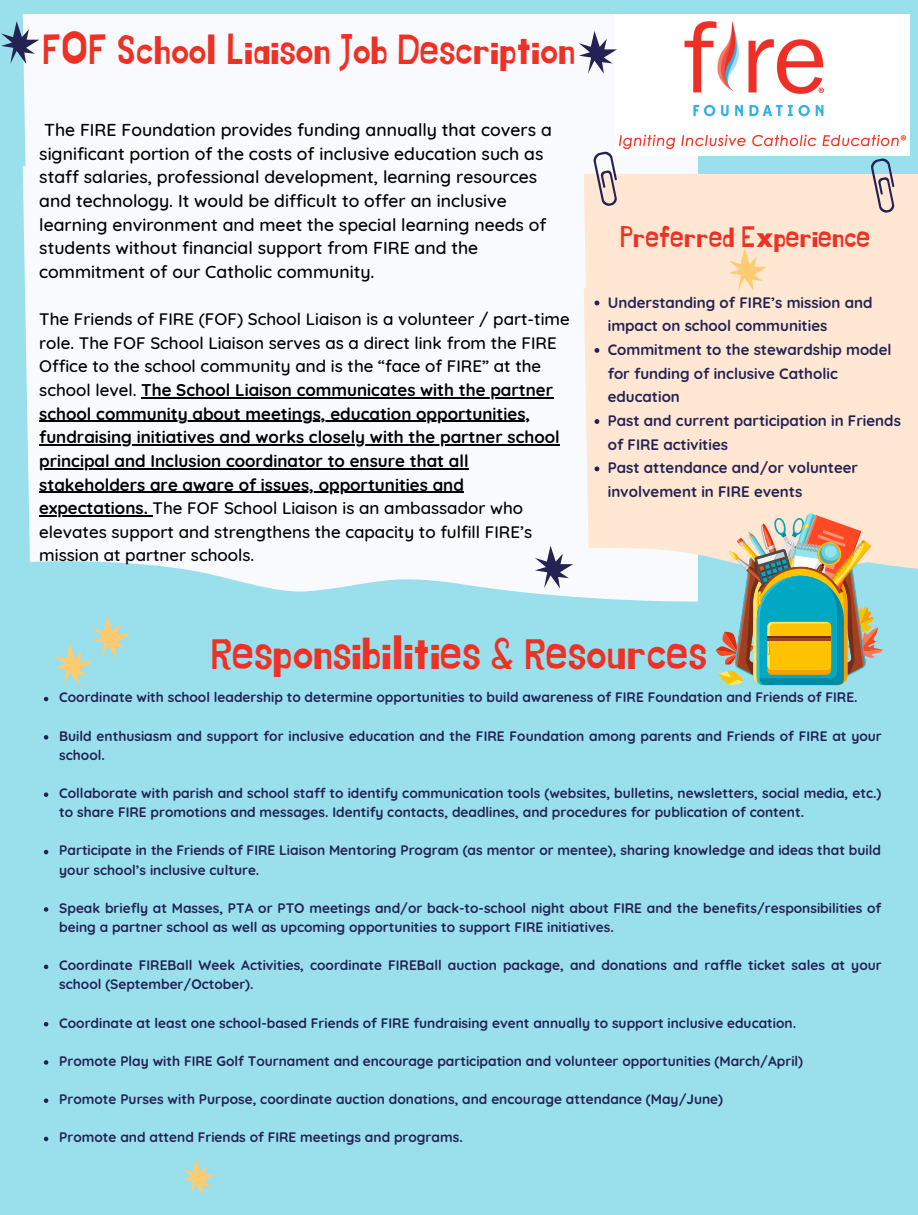
<style>
.page{position:relative;width:918px;height:1215px;background:#99dfec}
.page>*{position:absolute;margin:0;border:0;box-sizing:border-box;transform-origin:0 0}
.t1{font:47.55px "Jingleberry";color:#ee3124}
.t2{font:41.7px "Jingleberry";color:#ee3124}
.t3{font:29.55px "Jingleberry";color:#ee3124}
.t4{font:500 17.55px/23.7px "Quicksand";color:#000}
.t5{font:500 16.95px/23.7px "Quicksand";color:#000}
.t6{font:700 15.15px/23.7px "Quicksand";color:#232253}
.t7{font:700 13.65px/19.2px "Quicksand";color:#232253}
.s1{font-weight:700}
</style>
<div class="page">
<div style="left:22px;top:14px;width:676px;height:153px;background:#f9fafd"></div>
<svg style="left:22px;top:167px;width:676px;height:435px;background:#f1f6fa"></svg>
<svg style="left:183px;top:1158px;width:32px;height:37px"></svg>
<svg style="left:583px;top:460px;width:59px;height:115px;background:#fdecdf"></svg>
<div style="left:583px;top:174px;width:59px;height:286px;background:#ffe7d3"></div>
<svg style="left:642px;top:460px;width:276px;height:115px;background:#fbe7d6"></svg>
<div style="left:642px;top:174px;width:276px;height:286px;background:#ffe7d3"></div>
<svg style="left:576px;top:147px;width:60px;height:63px;background:#e7dcd9"></svg>
<svg style="left:729px;top:248px;width:38px;height:43px;background:#fedeb4"></svg>
<svg style="left:716px;top:513px;width:167px;height:172px"></svg>
<svg style="left:44px;top:697px;width:4px;height:4px"></svg>
<svg style="left:44px;top:735px;width:4px;height:5px"></svg>
<svg style="left:44px;top:792px;width:4px;height:5px"></svg>
<svg style="left:44px;top:850px;width:4px;height:4px"></svg>
<svg style="left:44px;top:907px;width:4px;height:5px"></svg>
<svg style="left:44px;top:965px;width:4px;height:4px"></svg>
<svg style="left:44px;top:1022px;width:4px;height:4px"></svg>
<svg style="left:44px;top:1060px;width:4px;height:5px"></svg>
<svg style="left:44px;top:1098px;width:4px;height:5px"></svg>
<svg style="left:44px;top:1137px;width:4px;height:4px"></svg>
<svg style="left:595px;top:301px;width:4px;height:4px"></svg>
<svg style="left:595px;top:348px;width:4px;height:5px"></svg>
<svg style="left:595px;top:419px;width:4px;height:5px"></svg>
<svg style="left:595px;top:466px;width:4px;height:5px"></svg>
<svg style="left:54px;top:616px;width:76px;height:70px"></svg>
<svg style="left:854px;top:155px;width:59px;height:62px"></svg>
<div style="left:615px;top:14px;width:295px;height:141px;background:#fff"></div>
<img style="left:620px;top:21px;width:285px;height:127px">
<hr style="left:141px;top:397px;width:412px;height:1px;background:#000">
<hr style="left:39px;top:421px;width:491px;height:1px;background:#000">
<hr style="left:39px;top:444px;width:521px;height:2px;background:#000">
<hr style="left:39px;top:468px;width:430px;height:1px;background:#000">
<hr style="left:39px;top:492px;width:425px;height:1px;background:#000">
<hr style="left:39px;top:515px;width:114px;height:1px;background:#000">
<svg style="left:535px;top:546px;width:38px;height:42px;background:#b6b6c8"></svg>
<svg style="left:1px;top:21px;width:38px;height:43px"></svg>
<svg style="left:579px;top:31px;width:38px;height:43px;background:#b8b8c9"></svg>
<p class="t2" style="left:43px;top:31px;width:535px">FOF School Liaison Job Description</p>
<p class="t4" style="left:39px;top:118px;width:514px">The FIRE Foundation provides funding annually that covers a significant portion of the costs of inclusive education such as staff salaries, professional development, learning resources and technology. It would be difficult to offer an inclusive learning environment and meet the special learning needs of students without financial support from FIRE and the commitment of our Catholic community.</p>
<p class="t5" style="left:39px;top:307px;width:532px">The Friends of FIRE (FOF) School Liaison is a volunteer / part-time role. The FOF School Liaison serves as a direct link from the FIRE Office to the school community and is the “face of FIRE” at the school level. <span class="s1">The School Liaison communicates with the partner school community about meetings, education opportunities, fundraising initiatives and works closely with the partner school principal and Inclusion coordinator to ensure that all stakeholders are aware of issues, opportunities and expectations.</span> The FOF School Liaison is an ambassador who elevates support and strengthens the capacity to fulfill FIRE’s mission at partner schools.</p>
<p class="t3" style="left:621px;top:224px;width:252px">Preferred Experience</p>
<p class="t6" style="left:608px;top:290px;width:266px">Understanding of FIRE’s mission and impact on school communities</p>
<p class="t6" style="left:608px;top:337px;width:285px">Commitment to the stewardship model for funding of inclusive Catholic education</p>
<p class="t6" style="left:608px;top:409px;width:295px">Past and current participation in Friends of FIRE activities</p>
<p class="t6" style="left:608px;top:456px;width:252px">Past attendance and/or volunteer involvement in FIRE events</p>
<p class="t1" style="left:211px;top:631px;width:498px">Responsibilities &amp; Resources</p>
<p class="t7" style="left:59px;top:688px;width:800px">Coordinate with school leadership to determine opportunities to build awareness of FIRE Foundation and Friends of FIRE.</p>
<p class="t7" style="left:59px;top:726px;width:824px">Build enthusiasm and support for inclusive education and the FIRE Foundation among parents and Friends of FIRE at your school.</p>
<p class="t7" style="left:59px;top:783px;width:824px">Collaborate with parish and school staff to identify communication tools (websites, bulletins, newsletters, social media, etc.) to share FIRE promotions and messages. Identify contacts, deadlines, and procedures for publication of content.</p>
<p class="t7" style="left:59px;top:841px;width:823px">Participate in the Friends of FIRE Liaison Mentoring Program (as mentor or mentee), sharing knowledge and ideas that build your school’s inclusive culture.</p>
<p class="t7" style="left:59px;top:898px;width:824px">Speak briefly at Masses, PTA or PTO meetings and/or back-to-school night about FIRE and the benefits/responsibilities of being a partner school as well as upcoming opportunities to support FIRE initiatives.</p>
<p class="t7" style="left:59px;top:955px;width:824px">Coordinate FIREBall Week Activities, coordinate FIREBall auction package, and donations and raffle ticket sales at your school (September/October).</p>
<p class="t7" style="left:59px;top:1013px;width:738px">Coordinate at least one school-based Friends of FIRE fundraising event annually to support inclusive education.</p>
<p class="t7" style="left:59px;top:1051px;width:745px">Promote Play with FIRE Golf Tournament and encourage participation and volunteer opportunities (March/April)</p>
<p class="t7" style="left:59px;top:1089px;width:665px">Promote Purses with Purpose, coordinate auction donations, and encourage attendance (May/June)</p>
<p class="t7" style="left:59px;top:1128px;width:405px">Promote and attend Friends of FIRE meetings and programs.</p>
</div>
